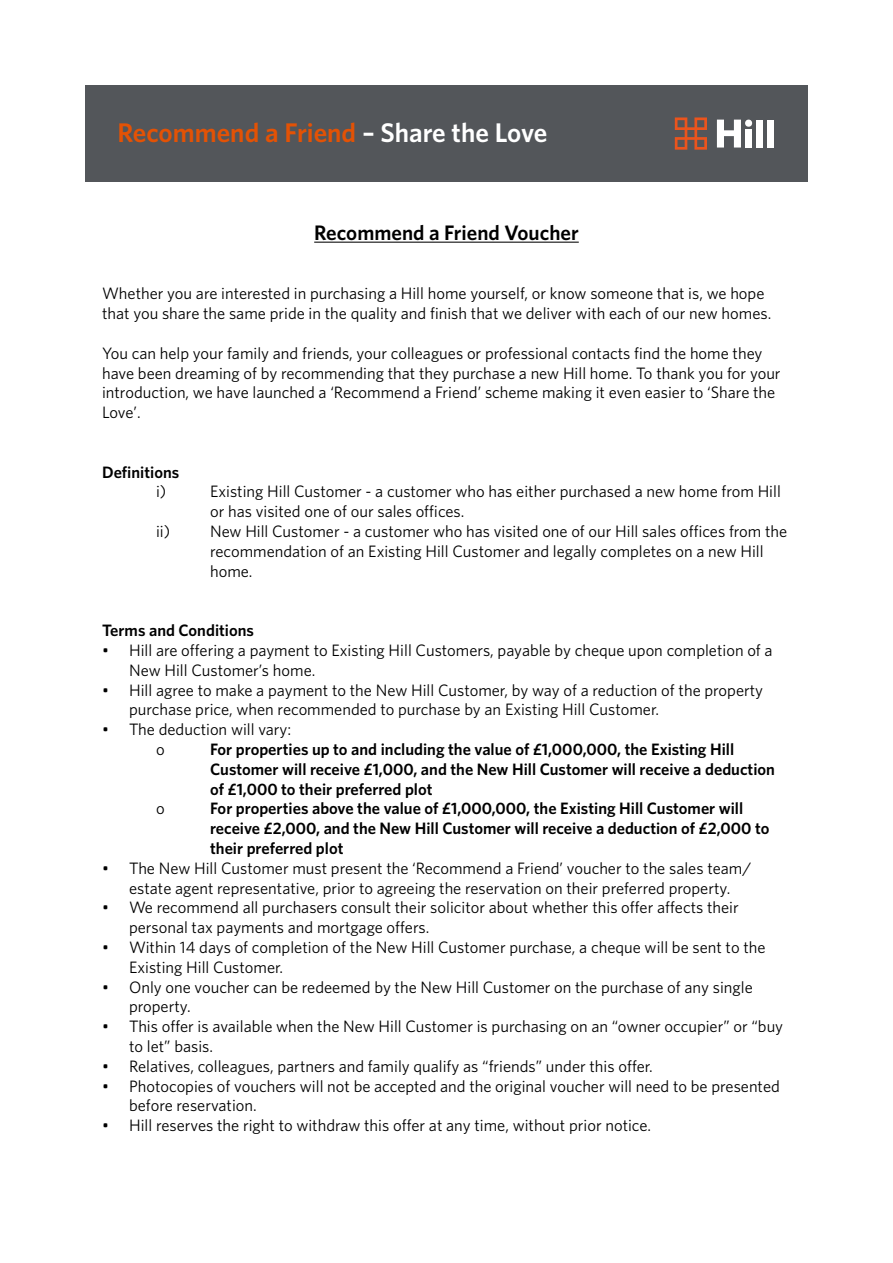
<style>
.page{position:relative;width:893px;height:1263px;background:#fff}
.page>*{position:absolute;margin:0;border:0;box-sizing:border-box;transform-origin:0 0}
.t1{font:600 27px "Whitney";color:#e35205}
.t2{font:600 21px "Whitney";color:#000}
.t3{font:16.5px/19.8px "Whitney";color:#000}
.t4{font:600 16.5px/19.8px "Whitney";color:#000}
.s1{color:#fff}
</style>
<div class="page">
<div style="left:85px;top:85px;width:723px;height:97px;background:#53565a"></div>
<hr style="left:314px;top:242px;width:265px;height:1px;background:#000">
<svg style="left:717px;top:120px;width:24px;height:28px"></svg>
<div style="left:745px;top:120px;width:7px;height:7px;background:#fff;border-radius:50%"></div>
<div style="left:745px;top:129px;width:7px;height:19px;background:#fff"></div>
<div style="left:756px;top:120px;width:7px;height:28px;background:#fff"></div>
<div style="left:767px;top:120px;width:7px;height:28px;background:#fff"></div>
<svg style="left:675px;top:117px;width:32px;height:33px"></svg>
<h1 class="t1" style="left:117px;top:115px;width:432px">Recommend a Friend <span class="s1">– Share the Love</span></h1>
<p class="t2" style="left:314px;top:219px;width:266px">Recommend a Friend Voucher</p>
<p class="t3" style="left:102px;top:283px;width:671px">Whether you are interested in purchasing a Hill home yourself, or know someone that is, we hope that you share the same pride in the quality and finish that we deliver with each of our new homes.</p>
<p class="t3" style="left:102px;top:343px;width:680px">You can help your family and friends, your colleagues or professional contacts find the home they have been dreaming of by recommending that they purchase a new Hill home. To thank you for your introduction, we have launched a ‘Recommend a Friend’ scheme making it even easier to ‘Share the Love’.</p>
<p class="t4" style="left:102px;top:462px;width:79px">Definitions</p>
<p class="t3" style="left:156px;top:481px;width:12px">i)</p>
<p class="t3" style="left:210px;top:481px;width:572px">Existing Hill Customer - a customer who has either purchased a new home from Hill or has visited one of our sales offices.</p>
<p class="t3" style="left:156px;top:521px;width:16px">ii)</p>
<p class="t3" style="left:210px;top:521px;width:579px">New Hill Customer - a customer who has visited one of our Hill sales offices from the recommendation of an Existing Hill Customer and legally completes on a new Hill home.</p>
<p class="t4" style="left:102px;top:620px;width:153px">Terms and Conditions</p>
<p class="t3" style="left:129px;top:640px;width:645px;text-indent:-27px">• Hill are offering a payment to Existing Hill Customers, payable by cheque upon completion of a<br>New Hill Customer’s home.</p>
<p class="t3" style="left:129px;top:679px;width:636px;text-indent:-27px">• Hill agree to make a payment to the New Hill Customer, by way of a reduction of the property purchase price, when recommended to purchase by an Existing Hill Customer.</p>
<p class="t3" style="left:156px;top:719px;width:137px;text-indent:-54px">• The deduction will vary: o</p>
<p class="t4" style="left:210px;top:739px;width:566px">For properties up to and including the value of £1,000,000, the Existing Hill<br>Customer will receive £1,000, and the New Hill Customer will receive a deduction of £1,000 to their preferred plot</p>
<p class="t3" style="left:156px;top:798px;width:10px">o</p>
<p class="t4" style="left:210px;top:798px;width:561px">For properties above the value of £1,000,000, the Existing Hill Customer will receive £2,000, and the New Hill Customer will receive a deduction of £2,000 to their preferred plot</p>
<p class="t3" style="left:102px;top:858px;width:651px;text-align:center">• The New Hill Customer must present the ‘Recommend a Friend’ voucher to the sales team/ estate agent representative, prior to agreeing the reservation on their preferred property.</p>
<p class="t3" style="left:129px;top:897px;width:611px;text-indent:-27px">• We recommend all purchasers consult their solicitor about whether this offer affects their personal tax payments and mortgage offers.</p>
<p class="t3" style="left:129px;top:937px;width:638px;text-indent:-27px">• Within 14 days of completion of the New Hill Customer purchase, a cheque will be sent to the<br>Existing Hill Customer.</p>
<p class="t3" style="left:129px;top:976px;width:625px;text-indent:-27px">• Only one voucher can be redeemed by the New Hill Customer on the purchase of any single property.</p>
<p class="t3" style="left:129px;top:1016px;width:656px;text-indent:-27px">• This offer is available when the New Hill Customer is purchasing on an “owner occupier” or “buy to let” basis.</p>
<p class="t3" style="left:102px;top:1056px;width:552px">• Relatives, colleagues, partners and family qualify as “friends” under this offer.</p>
<p class="t3" style="left:129px;top:1075px;width:652px;text-indent:-27px">• Photocopies of vouchers will not be accepted and the original voucher will need to be presented before reservation.</p>
<p class="t3" style="left:102px;top:1115px;width:551px">• Hill reserves the right to withdraw this offer at any time, without prior notice.</p>
</div>
